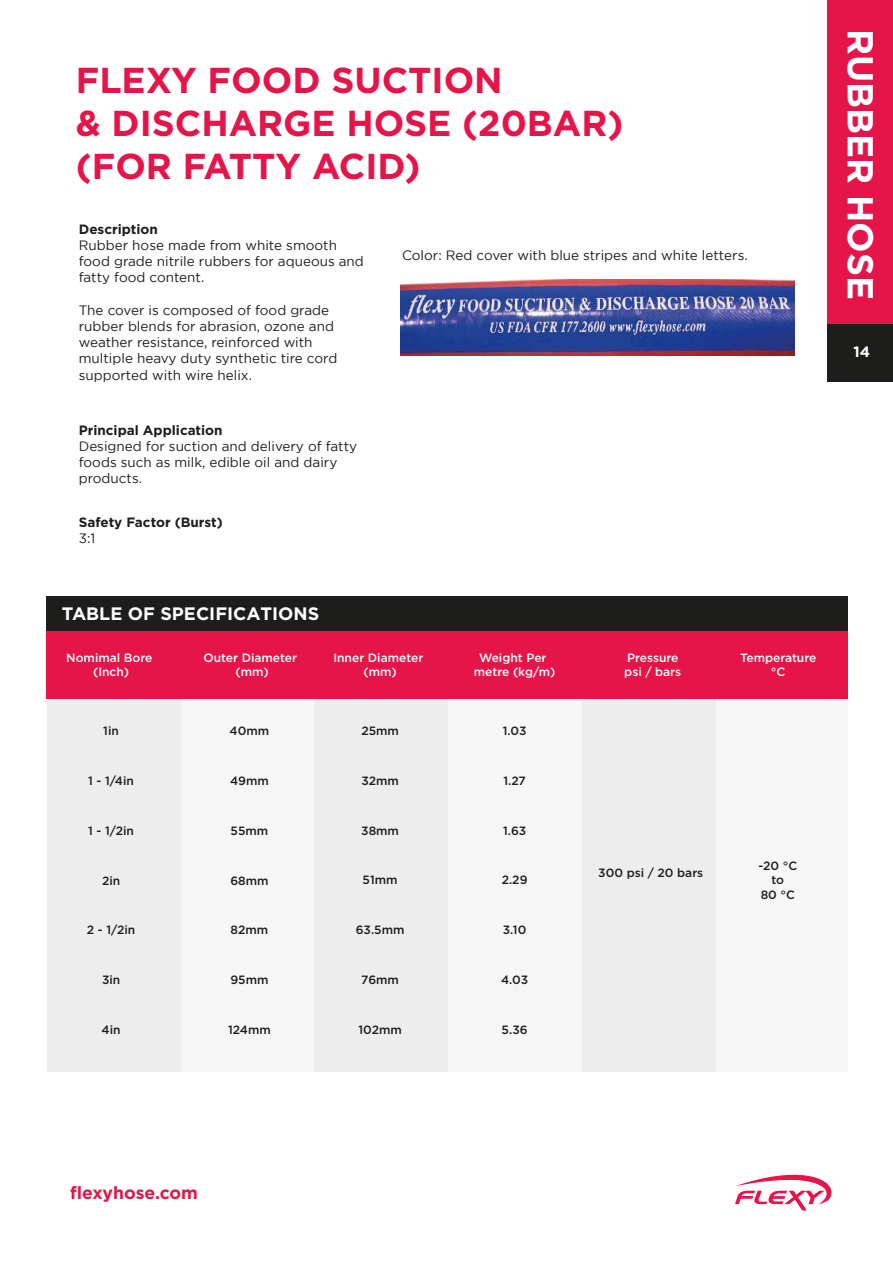
<style>
.page{position:relative;width:893px;height:1263px;background:#fff}
.page>*{position:absolute;margin:0;border:0;box-sizing:border-box;transform-origin:0 0}
.t1{font:700 36px/43.2px "Gotham";color:#e51449}
.t2{font:700 36px "Gotham";color:#fff}
.t3{font:700 18px "Gotham";color:#fff}
.t4{font:700 17.55px "Gotham";color:#e51449}
.t5{font:700 15px "Gotham";color:#fff}
.t6{font:13.5px/16.2px "Gotham";color:#1d1d1b}
.t7{font:700 13.5px "Gotham";color:#1d1d1b}
.t8{font:500 12px/14.4px "Gotham";color:#1d1d1b;text-align:center}
.t9{font:500 12px/14.4px "Gotham";color:#fff;text-align:center}
</style>
<div class="page">
<div style="left:827px;top:0;width:66px;height:324px;background:#e51449"></div>
<div style="left:827px;top:324px;width:66px;height:58px;background:#1d1d1b"></div>
<svg style="left:735px;top:1174px;width:97px;height:36px"></svg>
<img style="left:400px;top:280px;width:394px;height:75px">
<div style="left:47px;top:596px;width:801px;height:37px;background:#1d1d1b"></div>
<div style="left:47px;top:699px;width:800px;height:373px;background:#f6f6f6"></div>
<div style="left:47px;top:699px;width:134px;height:373px;background:#ededed"></div>
<div style="left:314px;top:699px;width:134px;height:373px;background:#ededed"></div>
<div style="left:582px;top:699px;width:134px;height:373px;background:#ededed"></div>
<div style="left:47px;top:631px;width:801px;height:68px;background:#e51449"></div>
<h1 class="t1" style="left:76px;top:58px;width:549px">FLEXY FOOD SUCTION<br>&amp; DISCHARGE HOSE (20BAR) (FOR FATTY ACID)</h1>
<p class="t7" style="left:79px;top:220px;width:81px">Description</p>
<p class="t6" style="left:79px;top:237px;width:287px">Rubber hose made from white smooth food grade nitrile rubbers for aqueous and fatty food content.</p>
<p class="t6" style="left:79px;top:302px;width:260px">The cover is composed of food grade rubber blends for abrasion, ozone and weather resistance, reinforced with multiple heavy duty synthetic tire cord supported with wire helix.</p>
<p class="t6" style="left:402px;top:246px;width:347px">Color: Red cover with blue stripes and white letters.</p>
<p class="t7" style="left:79px;top:421px;width:145px">Principal Application</p>
<p class="t6" style="left:79px;top:438px;width:280px">Designed for suction and delivery of fatty foods such as milk, edible oil and dairy products.</p>
<p class="t7" style="left:79px;top:513px;width:146px">Safety Factor (Burst)</p>
<p class="t6" style="left:79px;top:530px;width:18px">3:1</p>
<h2 class="t3" style="left:62px;top:602px;width:259px">TABLE OF SPECIFICATIONS</h2>
<p class="t9" style="left:66px;top:650px;width:88px">Nomimal Bore (Inch)</p>
<p class="t9" style="left:204px;top:650px;width:95px">Outer Diameter (mm)</p>
<p class="t9" style="left:333px;top:650px;width:91px">Inner Diameter (mm)</p>
<p class="t9" style="left:624px;top:650px;width:58px;text-align:left">Pressure psi / bars</p>
<p class="t9" style="left:740px;top:650px;width:78px">Temperature °C</p>
<p class="t9" style="left:474px;top:650px;width:83px">Weight Per metre (kg/m)</p>
<p class="t8" style="left:103px;top:724px;width:17px">1in</p>
<p class="t8" style="left:88px;top:773px;width:47px">1 - 1/4in</p>
<p class="t8" style="left:88px;top:823px;width:47px">1 - 1/2in</p>
<p class="t8" style="left:102px;top:873px;width:20px">2in</p>
<p class="t8" style="left:87px;top:923px;width:50px">2 - 1/2in</p>
<p class="t8" style="left:102px;top:972px;width:20px">3in</p>
<p class="t8" style="left:230px;top:724px;width:41px">40mm</p>
<p class="t8" style="left:361px;top:724px;width:39px">25mm</p>
<p class="t8" style="left:230px;top:773px;width:40px">49mm</p>
<p class="t8" style="left:361px;top:773px;width:39px">32mm</p>
<p class="t8" style="left:231px;top:823px;width:39px">55mm</p>
<p class="t8" style="left:361px;top:823px;width:39px">38mm</p>
<p class="t8" style="left:230px;top:873px;width:40px">68mm</p>
<p class="t8" style="left:363px;top:873px;width:37px">51mm</p>
<p class="t8" style="left:231px;top:923px;width:39px">82mm</p>
<p class="t8" style="left:356px;top:922px;width:50px">63.5mm</p>
<p class="t8" style="left:230px;top:972px;width:40px">95mm</p>
<p class="t8" style="left:361px;top:972px;width:39px">76mm</p>
<p class="t8" style="left:503px;top:724px;width:25px">1.03</p>
<p class="t8" style="left:503px;top:773px;width:24px">1.27</p>
<p class="t8" style="left:503px;top:823px;width:25px">1.63</p>
<p class="t8" style="left:502px;top:873px;width:27px">2.29</p>
<p class="t8" style="left:503px;top:922px;width:25px">3.10</p>
<p class="t8" style="left:501px;top:972px;width:29px">4.03</p>
<p class="t8" style="left:102px;top:1022px;width:21px">4in</p>
<p class="t8" style="left:228px;top:1022px;width:44px">124mm</p>
<p class="t8" style="left:358px;top:1022px;width:45px">102mm</p>
<p class="t8" style="left:502px;top:1022px;width:27px">5.36</p>
<p class="t8" style="left:598px;top:865px;width:106px">300 psi / 20 bars</p>
<p class="t8" style="left:758px;top:858px;width:41px">-20 °C to<br>80 °C</p>
<h1 class="t2" style="left:885px;top:29px;width:273px;rotate:90deg">RUBBER HOSE</h1>
<p class="t5" style="left:853px;top:342px;width:18px">14</p>
<p class="t4" style="left:70px;top:1181px;width:129px">flexyhose.com</p>
</div>
